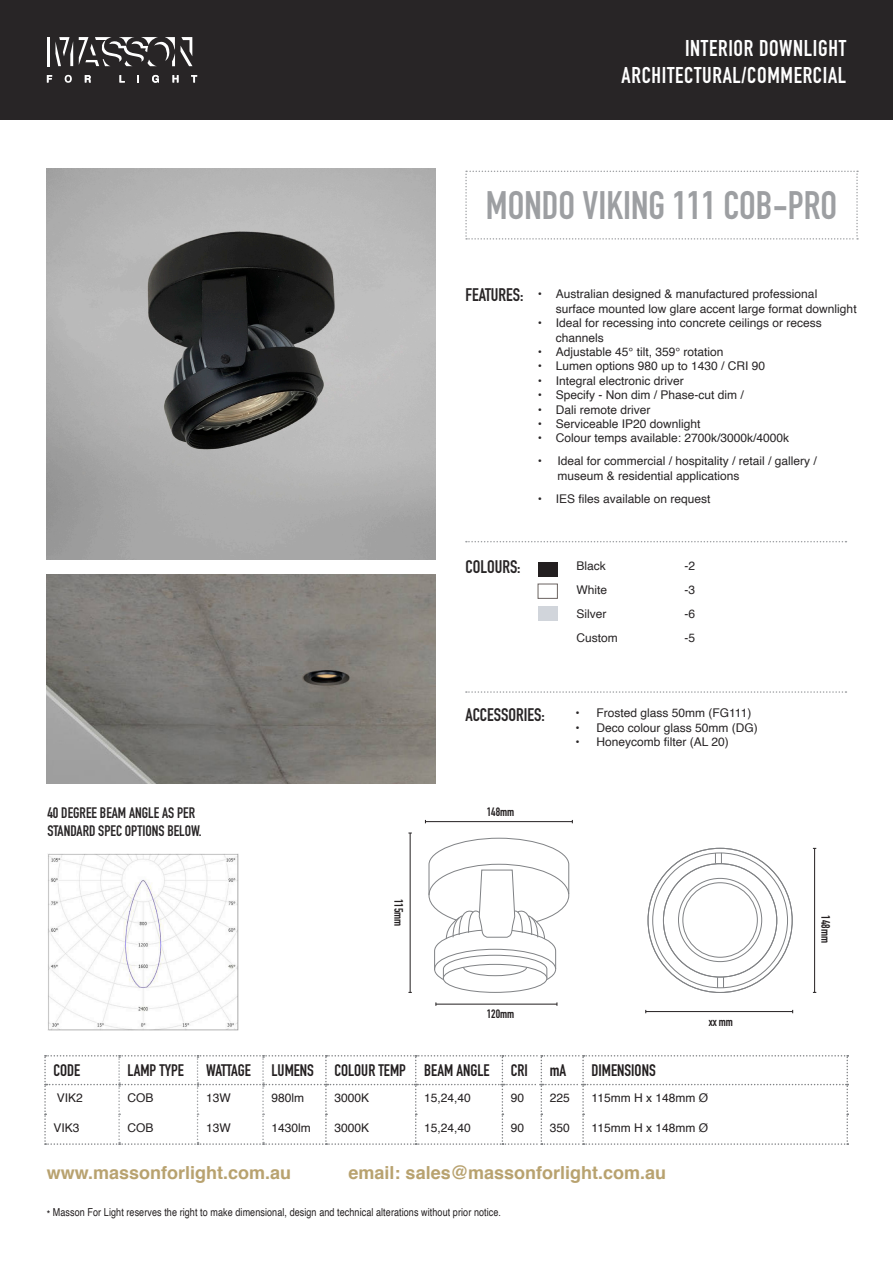
<style>
.page{position:relative;width:893px;height:1263px;background:#fff}
.page>*{position:absolute;margin:0;border:0;box-sizing:border-box;transform-origin:0 0}
.t1{font:39.15px "DIN Engschrift Std";color:#9d9fa2}
.t2{font:22.5px/27px "DIN Engschrift Std";letter-spacing:.03em;color:#fff;text-align:right}
.t3{font:700 18px "Helvetica";color:#b8a26f}
.t4{font:18px "DIN Engschrift Std";color:#282526}
.t5{font:16.5px "DIN Engschrift Std";color:#231f20}
.t6{font:15px/18px "DIN Engschrift Std";color:#282526}
.t7{font:12px/14.4px "Helvetica";color:#282526}
.t8{font:12px "Helvetica";color:#231f20}
.t9{font:12px "DIN Engschrift Std";color:#231f20}
.t10{font:10.95px "Helvetica";letter-spacing:.01em;color:#231f20;scale:.82 1}
</style>
<div class="page">
<div style="left:0;top:0;width:893px;height:119px;background:#282526"></div>
<hr style="left:47px;top:37px;width:2px;height:29px;background:#fff">
<svg style="left:55px;top:37px;width:18px;height:29px"></svg>
<svg style="left:79px;top:37px;width:113px;height:29px"></svg>
<svg style="left:47px;top:75px;width:5px;height:8px"></svg>
<svg style="left:65px;top:75px;width:7px;height:8px"></svg>
<svg style="left:85px;top:75px;width:6px;height:8px"></svg>
<svg style="left:119px;top:75px;width:6px;height:8px"></svg>
<svg style="left:137px;top:75px;width:2px;height:8px"></svg>
<svg style="left:152px;top:75px;width:7px;height:8px"></svg>
<svg style="left:172px;top:75px;width:7px;height:8px"></svg>
<svg style="left:191px;top:75px;width:6px;height:8px"></svg>
<svg style="left:466px;top:541px;width:380px;height:1px"></svg>
<svg style="left:466px;top:691px;width:380px;height:2px"></svg>
<div style="left:538px;top:562px;width:19px;height:14px;background:#231f20"></div>
<div style="left:538px;top:606px;width:20px;height:15px;background:#d1d5db"></div>
<img style="left:47px;top:168px;width:388px;height:391px">
<img style="left:47px;top:574px;width:388px;height:209px">
<svg style="left:465px;top:171px;width:393px;height:69px"></svg>
<svg style="left:44px;top:1055px;width:804px;height:90px"></svg>
<img style="left:48px;top:853px;width:190px;height:177px">
<svg style="left:647px;top:848px;width:146px;height:145px"></svg>
<hr style="left:814px;top:848px;width:1px;height:144px;background:#231f20">
<hr style="left:410px;top:833px;width:1px;height:159px;background:#231f20">
<hr style="left:646px;top:1011px;width:147px;height:1px;background:#231f20">
<hr style="left:436px;top:1004px;width:121px;height:1px;background:#231f20">
<hr style="left:425px;top:821px;width:147px;height:1px;background:#231f20">
<div style="left:443px;top:964px;width:104px;height:29px;border:1px solid #808285;border-radius:50%"></div>
<svg style="left:428px;top:837px;width:141px;height:143px"></svg>
<p class="t2" style="left:622px;top:35px;width:226px">INTERIOR DOWNLIGHT<br>ARCHITECTURAL/COMMERCIAL</p>
<p class="t1" style="left:486px;top:182px;width:353px">MONDO VIKING 111 COB-PRO</p>
<p class="t4" style="left:465px;top:284px;width:60px">FEATURES:</p>
<p class="t7" style="left:556px;top:287px;width:302px;text-indent:-18px">• Australian designed &amp; manufactured professional surface mounted low glare accent large format downlight</p>
<p class="t7" style="left:556px;top:316px;width:268px;text-indent:-18px">• Ideal for recessing into concrete ceilings or recess channels</p>
<p class="t7" style="left:538px;top:345px;width:187px">• Adjustable 45° tilt, 359° rotation</p>
<p class="t7" style="left:538px;top:359px;width:229px">• Lumen options 980 up to 1430 / CRI 90</p>
<p class="t7" style="left:538px;top:374px;width:148px">• Integral electronic driver</p>
<p class="t7" style="left:538px;top:388px;width:208px">• Specify - Non dim / Phase-cut dim /</p>
<p class="t7" style="left:538px;top:402px;width:114px">• Dali remote driver</p>
<p class="t7" style="left:538px;top:417px;width:164px">• Serviceable IP20 downlight</p>
<p class="t7" style="left:538px;top:431px;width:253px">• Colour temps available: 2700k/3000k/4000k</p>
<p class="t7" style="left:557px;top:454px;width:261px;text-indent:-20px">• Ideal for commercial / hospitality / retail / gallery / museum &amp; residential applications</p>
<p class="t7" style="left:538px;top:492px;width:174px">• IES files available on request</p>
<p class="t4" style="left:465px;top:556px;width:57px">COLOURS:</p>
<p class="t7" style="left:576px;top:559px;width:31px">Black</p>
<p class="t7" style="left:684px;top:559px;width:12px">-2</p>
<p class="t7" style="left:576px;top:583px;width:32px">White</p>
<p class="t7" style="left:684px;top:583px;width:12px">-3</p>
<p class="t7" style="left:576px;top:607px;width:31px">Silver</p>
<p class="t7" style="left:684px;top:607px;width:12px">-6</p>
<p class="t7" style="left:576px;top:631px;width:43px">Custom</p>
<p class="t7" style="left:684px;top:631px;width:12px">-5</p>
<p class="t6" style="left:47px;top:804px;width:156px">40 DEGREE BEAM ANGLE AS PER<br>STANDARD SPEC OPTIONS BELOW.</p>
<p class="t9" style="left:406px;top:899px;width:29px;rotate:90deg">115mm</p>
<p class="t4" style="left:465px;top:704px;width:81px">ACCESSORIES:</p>
<p class="t9" style="left:487px;top:804px;width:29px">148mm</p>
<p class="t7" style="left:575px;top:706px;width:177px">• Frosted glass 50mm (FG111)</p>
<p class="t7" style="left:575px;top:721px;width:184px">• Deco colour glass 50mm (DG)</p>
<p class="t7" style="left:575px;top:735px;width:155px">• Honeycomb filter (AL 20)</p>
<p class="t9" style="left:487px;top:1007px;width:29px">120mm</p>
<p class="t9" style="left:709px;top:1014px;width:26px">xx mm</p>
<p class="t5" style="left:54px;top:1060px;width:28px">CODE</p>
<p class="t5" style="left:128px;top:1060px;width:58px">LAMP TYPE</p>
<p class="t5" style="left:206px;top:1060px;width:46px">WATTAGE</p>
<p class="t5" style="left:272px;top:1060px;width:44px">LUMENS</p>
<p class="t5" style="left:334px;top:1060px;width:73px">COLOUR TEMP</p>
<p class="t5" style="left:424px;top:1060px;width:67px">BEAM ANGLE</p>
<p class="t5" style="left:511px;top:1060px;width:19px">CRI</p>
<p class="t5" style="left:550px;top:1060px;width:18px">mA</p>
<p class="t5" style="left:592px;top:1060px;width:66px">DIMENSIONS</p>
<p class="t8" style="left:57px;top:1088px;width:28px">VIK2</p>
<p class="t8" style="left:128px;top:1088px;width:28px">COB</p>
<p class="t8" style="left:206px;top:1088px;width:26px">13W</p>
<p class="t8" style="left:272px;top:1088px;width:34px">980lm</p>
<p class="t8" style="left:334px;top:1088px;width:36px">3000K</p>
<p class="t8" style="left:424px;top:1088px;width:48px">15,24,40</p>
<p class="t8" style="left:511px;top:1088px;width:15px">90</p>
<p class="t8" style="left:550px;top:1088px;width:22px">225</p>
<p class="t8" style="left:592px;top:1088px;width:118px">115mm H x 148mm Ø</p>
<p class="t8" style="left:54px;top:1118px;width:28px">VIK3</p>
<p class="t8" style="left:128px;top:1118px;width:28px">COB</p>
<p class="t8" style="left:206px;top:1118px;width:26px">13W</p>
<p class="t8" style="left:272px;top:1118px;width:41px">1430lm</p>
<p class="t8" style="left:334px;top:1118px;width:36px">3000K</p>
<p class="t8" style="left:424px;top:1118px;width:48px">15,24,40</p>
<p class="t8" style="left:511px;top:1118px;width:15px">90</p>
<p class="t8" style="left:550px;top:1118px;width:22px">350</p>
<p class="t8" style="left:592px;top:1118px;width:118px">115mm H x 148mm Ø</p>
<p class="t3" style="left:349px;top:1158px;width:319px">email: sales@massonforlight.com.au</p>
<p class="t10" style="left:47px;top:1204px;width:555px">* Masson For Light reserves the right to make dimensional, design and technical alterations without prior notice.</p>
<p class="t3" style="left:47px;top:1158px;width:246px">www.massonforlight.com.au</p>
<p class="t9" style="left:833px;top:915px;width:29px;rotate:90deg">148mm</p>
</div>
